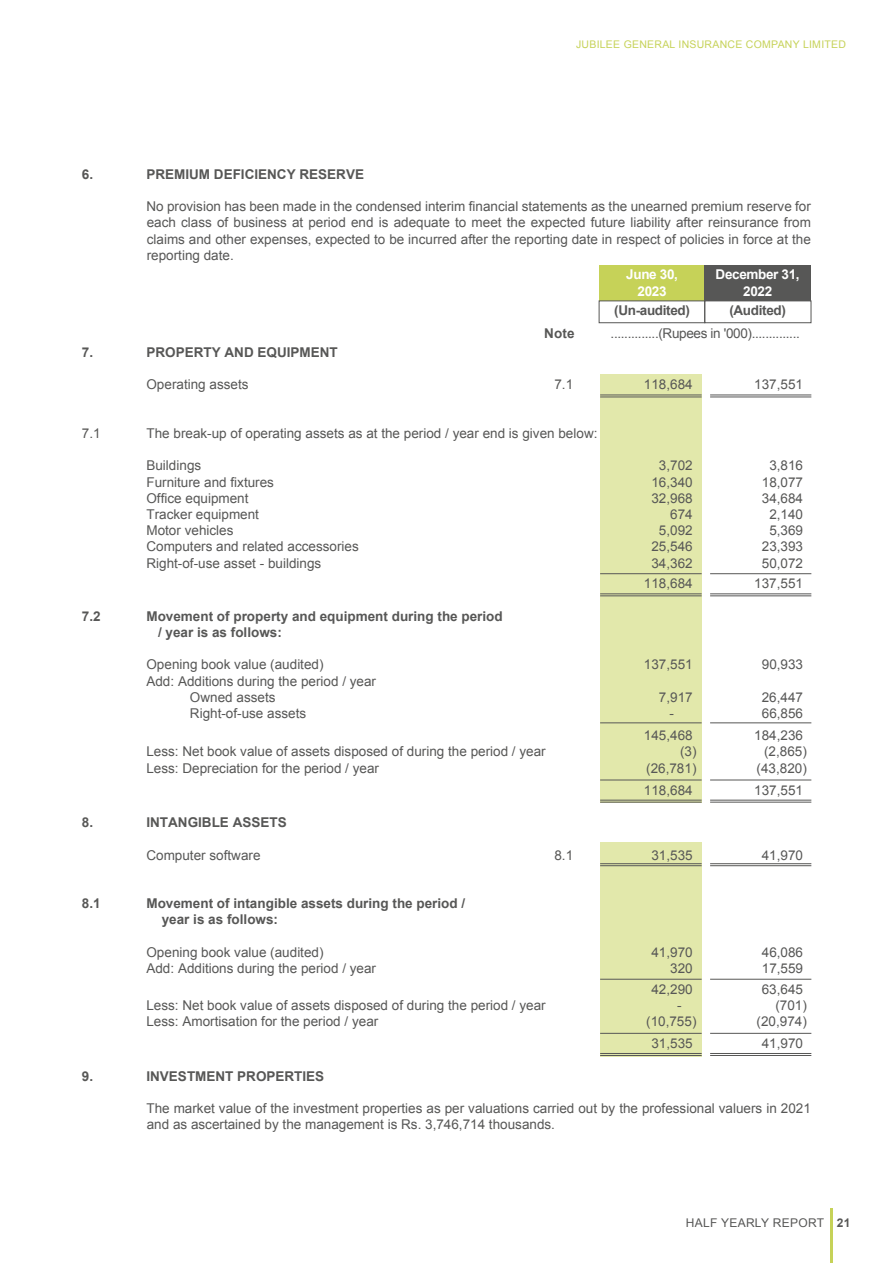
<style>
.page{position:relative;width:893px;height:1263px;background:#fff}
.page>*{position:absolute;margin:0;border:0;box-sizing:border-box;transform-origin:0 0}
.t1{font:13.5px/16.2px "Arial";color:#575756}
.t2{font:700 13.5px/16.2px "Arial";color:#575756}
.t3{font:13.5px "Arial";letter-spacing:-.025em;color:#575756}
.t4{font:700 13.5px/16.2px "Arial";letter-spacing:-.025em;color:#fff;text-align:center}
.t5{font:700 13.5px "Arial";letter-spacing:-.025em;color:#575756}
.t6{font:12px "Arial";letter-spacing:.025em;color:#575756}
.t7{font:10.5px "Arial";letter-spacing:.025em;color:#c6d258}
.s1{font-weight:700}
</style>
<div class="page">
<div style="left:600px;top:842px;width:101px;height:214px;background:#e2e8ab"></div>
<div style="left:600px;top:374px;width:101px;height:428px;background:#e2e8ab"></div>
<hr style="left:710px;top:1053px;width:101px;height:1px;background:#575756">
<hr style="left:710px;top:1055px;width:101px;height:1px;background:#575756">
<hr style="left:710px;top:1033px;width:101px;height:1px;background:#575756">
<hr style="left:600px;top:1053px;width:102px;height:1px;background:#575756">
<hr style="left:600px;top:1055px;width:102px;height:1px;background:#575756">
<hr style="left:600px;top:1033px;width:102px;height:1px;background:#575756">
<hr style="left:710px;top:863px;width:101px;height:1px;background:#575756">
<hr style="left:710px;top:865px;width:101px;height:1px;background:#575756">
<hr style="left:600px;top:863px;width:102px;height:1px;background:#575756">
<hr style="left:600px;top:865px;width:102px;height:1px;background:#575756">
<hr style="left:710px;top:979px;width:101px;height:1px;background:#575756">
<hr style="left:600px;top:979px;width:102px;height:1px;background:#575756">
<hr style="left:710px;top:593px;width:101px;height:1px;background:#575756">
<hr style="left:710px;top:595px;width:101px;height:1px;background:#575756">
<hr style="left:710px;top:573px;width:101px;height:1px;background:#575756">
<hr style="left:600px;top:593px;width:102px;height:1px;background:#575756">
<hr style="left:600px;top:595px;width:102px;height:1px;background:#575756">
<hr style="left:600px;top:573px;width:102px;height:1px;background:#575756">
<hr style="left:710px;top:395px;width:101px;height:1px;background:#575756">
<hr style="left:710px;top:397px;width:101px;height:1px;background:#575756">
<hr style="left:600px;top:395px;width:102px;height:1px;background:#575756">
<hr style="left:600px;top:397px;width:102px;height:1px;background:#575756">
<hr style="left:710px;top:800px;width:101px;height:1px;background:#575756">
<hr style="left:710px;top:802px;width:101px;height:1px;background:#575756">
<hr style="left:710px;top:780px;width:101px;height:1px;background:#575756">
<hr style="left:600px;top:800px;width:102px;height:1px;background:#575756">
<hr style="left:600px;top:802px;width:102px;height:1px;background:#575756">
<hr style="left:600px;top:780px;width:102px;height:1px;background:#575756">
<hr style="left:710px;top:722px;width:101px;height:1px;background:#575756">
<hr style="left:600px;top:722px;width:102px;height:1px;background:#575756">
<div style="left:599px;top:265px;width:106px;height:36px;background:#c6d258"></div>
<div style="left:705px;top:265px;width:106px;height:36px;background:#575756"></div>
<div style="left:599px;top:301px;width:106px;height:22px;border:1px solid #575756"></div>
<div style="left:705px;top:301px;width:106px;height:22px;border:1px solid #575756"></div>
<hr style="left:830px;top:1208px;width:3px;height:55px;background:#c6d258">
<p class="t7" style="left:576px;top:38px;width:271px">JUBILEE GENERAL INSURANCE COMPANY LIMITED</p>
<p class="t2" style="left:82px;top:166px;width:13px">6.</p>
<p class="t2" style="left:146px;top:166px;width:219px">PREMIUM DEFICIENCY RESERVE</p>
<p class="t1" style="left:146px;top:199px;width:666px;text-align:justify">No provision has been made in the condensed interim financial statements as the unearned premium reserve for each class of business at period end is adequate to meet the expected future liability after reinsurance from claims and other expenses, expected to be incurred after the reporting date in respect of policies in force at the reporting date.</p>
<p class="t2" style="left:544px;top:326px;width:32px">Note</p>
<p class="t4" style="left:626px;top:267px;width:53px">June 30,<br>2023</p>
<p class="t5" style="left:614px;top:301px;width:77px">(Un-audited)</p>
<p class="t4" style="left:716px;top:267px;width:86px">December 31,<br>2022</p>
<p class="t5" style="left:729px;top:301px;width:58px">(Audited)</p>
<p class="t3" style="left:611px;top:325px;width:191px">..............(Rupees in '000)..............</p>
<p class="t2" style="left:82px;top:345px;width:13px">7.</p>
<p class="t2" style="left:146px;top:345px;width:193px">PROPERTY AND EQUIPMENT</p>
<p class="t1" style="left:146px;top:377px;width:104px">Operating assets</p>
<p class="t1" style="left:554px;top:377px;width:20px">7.1</p>
<p class="t1" style="left:644px;top:377px;width:50px">118,684</p>
<p class="t1" style="left:754px;top:377px;width:50px">137,551</p>
<p class="t1" style="left:82px;top:425px;width:20px">7.1</p>
<p class="t1" style="left:146px;top:425px;width:452px">The break-up of operating assets as at the period / year end is given below:</p>
<p class="t1" style="left:146px;top:458px;width:56px">Buildings</p>
<p class="t1" style="left:659px;top:458px;width:35px">3,702</p>
<p class="t1" style="left:769px;top:458px;width:35px">3,816</p>
<p class="t1" style="left:146px;top:474px;width:129px">Furniture and fixtures</p>
<p class="t1" style="left:651px;top:474px;width:43px">16,340</p>
<p class="t1" style="left:762px;top:474px;width:43px">18,077</p>
<p class="t1" style="left:146px;top:490px;width:104px">Office equipment</p>
<p class="t1" style="left:651px;top:490px;width:43px">32,968</p>
<p class="t1" style="left:762px;top:490px;width:43px">34,684</p>
<p class="t1" style="left:146px;top:506px;width:114px">Tracker equipment</p>
<p class="t1" style="left:670px;top:506px;width:24px">674</p>
<p class="t1" style="left:769px;top:506px;width:35px">2,140</p>
<p class="t1" style="left:146px;top:523px;width:89px">Motor vehicles</p>
<p class="t1" style="left:659px;top:523px;width:35px">5,092</p>
<p class="t1" style="left:769px;top:523px;width:35px">5,369</p>
<p class="t1" style="left:146px;top:539px;width:214px">Computers and related accessories</p>
<p class="t1" style="left:651px;top:539px;width:43px">25,546</p>
<p class="t1" style="left:762px;top:539px;width:43px">23,393</p>
<p class="t1" style="left:146px;top:555px;width:176px">Right-of-use asset - buildings</p>
<p class="t1" style="left:651px;top:555px;width:43px">34,362</p>
<p class="t1" style="left:762px;top:555px;width:43px">50,072</p>
<p class="t1" style="left:644px;top:576px;width:50px">118,684</p>
<p class="t1" style="left:754px;top:576px;width:50px">137,551</p>
<p class="t2" style="left:82px;top:608px;width:20px">7.2</p>
<p class="t2" style="left:158px;top:608px;width:346px;text-indent:-12px">Movement of property and equipment during the period / year is as follows:</p>
<p class="t1" style="left:146px;top:657px;width:179px">Opening book value (audited)</p>
<p class="t1" style="left:644px;top:657px;width:50px">137,551</p>
<p class="t1" style="left:762px;top:657px;width:43px">90,933</p>
<p class="t1" style="left:190px;top:673px;width:188px;text-indent:-43px">Add: Additions during the period / year<br>Owned assets</p>
<p class="t1" style="left:659px;top:689px;width:35px">7,917</p>
<p class="t1" style="left:762px;top:689px;width:43px">26,447</p>
<p class="t1" style="left:190px;top:705px;width:118px">Right-of-use assets</p>
<p class="t1" style="left:669px;top:705px;width:6px">-</p>
<p class="t1" style="left:762px;top:705px;width:43px">66,856</p>
<p class="t1" style="left:644px;top:727px;width:50px">145,468</p>
<p class="t1" style="left:754px;top:727px;width:50px">184,236</p>
<p class="t1" style="left:146px;top:744px;width:401px">Less: Net book value of assets disposed of during the period / year</p>
<p class="t1" style="left:680px;top:744px;width:18px">(3)</p>
<p class="t1" style="left:764px;top:744px;width:44px">(2,865)</p>
<p class="t1" style="left:146px;top:760px;width:234px">Less: Depreciation for the period / year</p>
<p class="t1" style="left:646px;top:760px;width:52px">(26,781)</p>
<p class="t1" style="left:757px;top:760px;width:52px">(43,820)</p>
<p class="t1" style="left:644px;top:782px;width:50px">118,684</p>
<p class="t1" style="left:754px;top:782px;width:50px">137,551</p>
<p class="t2" style="left:82px;top:815px;width:13px">8.</p>
<p class="t2" style="left:146px;top:815px;width:142px">INTANGIBLE ASSETS</p>
<p class="t1" style="left:146px;top:847px;width:116px">Computer software</p>
<p class="t1" style="left:554px;top:847px;width:20px">8.1</p>
<p class="t1" style="left:651px;top:847px;width:43px">31,535</p>
<p class="t1" style="left:762px;top:847px;width:43px">41,970</p>
<p class="t2" style="left:82px;top:896px;width:20px">8.1</p>
<p class="t2" style="left:162px;top:896px;width:305px;text-indent:-15px">Movement of intangible assets during the period / year is as follows:</p>
<p class="t1" style="left:146px;top:944px;width:179px">Opening book value (audited)</p>
<p class="t1" style="left:651px;top:944px;width:43px">41,970</p>
<p class="t1" style="left:762px;top:944px;width:43px">46,086</p>
<p class="t1" style="left:146px;top:960px;width:231px">Add: Additions during the period / year</p>
<p class="t1" style="left:670px;top:960px;width:24px">320</p>
<p class="t1" style="left:762px;top:960px;width:43px">17,559</p>
<p class="t1" style="left:651px;top:981px;width:43px">42,290</p>
<p class="t1" style="left:762px;top:981px;width:43px">63,645</p>
<p class="t1" style="left:146px;top:997px;width:401px">Less: Net book value of assets disposed of during the period / year</p>
<p class="t1" style="left:677px;top:997px;width:6px">-</p>
<p class="t1" style="left:775px;top:997px;width:33px">(701)</p>
<p class="t1" style="left:146px;top:1013px;width:233px">Less: Amortisation for the period / year</p>
<p class="t1" style="left:646px;top:1013px;width:52px">(10,755)</p>
<p class="t1" style="left:757px;top:1013px;width:52px">(20,974)</p>
<p class="t1" style="left:651px;top:1035px;width:43px">31,535</p>
<p class="t1" style="left:762px;top:1035px;width:43px">41,970</p>
<p class="t2" style="left:82px;top:1068px;width:13px">9.</p>
<p class="t2" style="left:146px;top:1068px;width:179px">INVESTMENT PROPERTIES</p>
<p class="t1" style="left:146px;top:1100px;width:666px">The market value of the investment properties as per valuations carried out by the professional valuers in 2021 and as ascertained by the management is Rs. 3,746,714 thousands.</p>
<p class="t6" style="left:686px;top:1215px;width:166px">HALF YEARLY REPORT <span class="s1">21</span></p>
</div>
